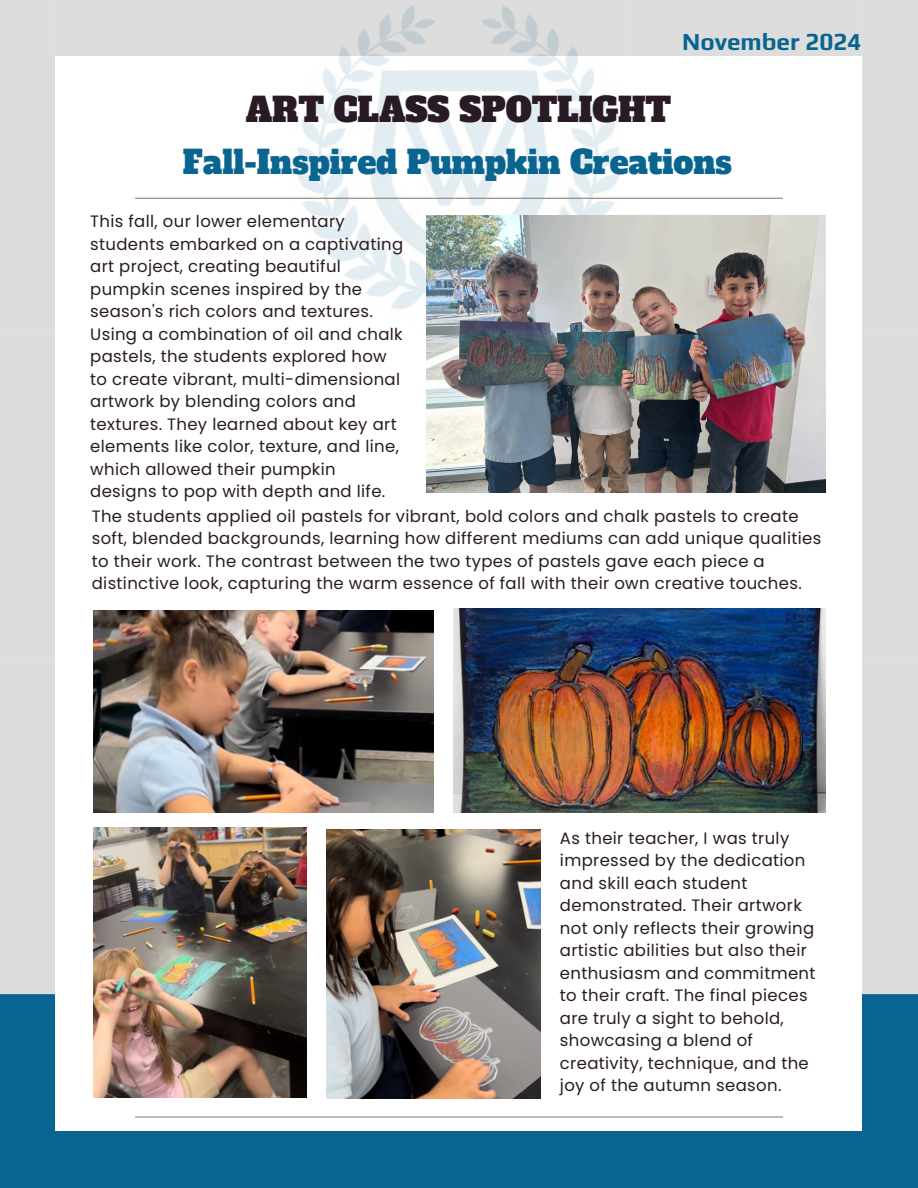
<style>
.page{position:relative;width:918px;height:1188px;background:#fff}
.page>*{position:absolute;margin:0;border:0;box-sizing:border-box;transform-origin:0 0}
.t1{font:33px "Alfa Slab One";letter-spacing:-.005em;color:#291b25}
.t2{font:31.8px "Alfa Slab One";color:#096590}
.t3{font:700 24.3px "Play";color:#096590}
.t4{font:16.5px/22.5px "Poppins";letter-spacing:.02em;color:#291b25}
</style>
<div class="page">
<div style="left:0;top:994px;width:918px;height:194px;background:#096590"></div>
<div style="left:56px;top:57px;width:806px;height:1074px;background:#fff"></div>
<hr style="left:135px;top:1116px;width:648px;height:2px;background:#968174">
<div style="left:0;top:0;width:56px;height:995px;background:#ddd"></div>
<div style="left:862px;top:0;width:56px;height:995px;background:#ddd"></div>
<img style="left:291px;top:0;width:335px;height:310px">
<hr style="left:135px;top:198px;width:648px;height:1px;background:#968174">
<img style="left:426px;top:216px;width:400px;height:277px">
<img style="left:326px;top:830px;width:214px;height:268px">
<img style="left:93px;top:828px;width:213px;height:270px">
<img style="left:93px;top:611px;width:340px;height:201px">
<img style="left:454px;top:609px;width:372px;height:203px">
<p class="t3" style="left:682px;top:27px;width:181px">November 2024</p>
<p class="t1" style="left:246px;top:88px;width:427px">ART CLASS SPOTLIGHT</p>
<p class="t2" style="left:183px;top:141px;width:551px">Fall-Inspired Pumpkin Creations</p>
<h3 class="t4" style="left:90px;top:210px;width:315px">This fall, our lower elementary students embarked on a captivating art project, creating beautiful pumpkin scenes inspired by the season's rich colors and textures.<br>Using a combination of oil and chalk pastels, the students explored how to create vibrant, multi-dimensional artwork by blending colors and textures. They learned about key art elements like color, texture, and line, which allowed their pumpkin designs to pop with depth and life.</h3>
<p class="t4" style="left:92px;top:505px;width:731px">The students applied oil pastels for vibrant, bold colors and chalk pastels to create soft, blended backgrounds, learning how different mediums can add unique qualities to their work. The contrast between the two types of pastels gave each piece a distinctive look, capturing the warm essence of fall with their own creative touches.</p>
<p class="t4" style="left:560px;top:827px;width:257px">As their teacher, I was truly impressed by the dedication and skill each student demonstrated. Their artwork not only reflects their growing artistic abilities but also their enthusiasm and commitment to their craft. The final pieces are truly a sight to behold, showcasing a blend of creativity, technique, and the joy of the autumn season.</p>
</div>
